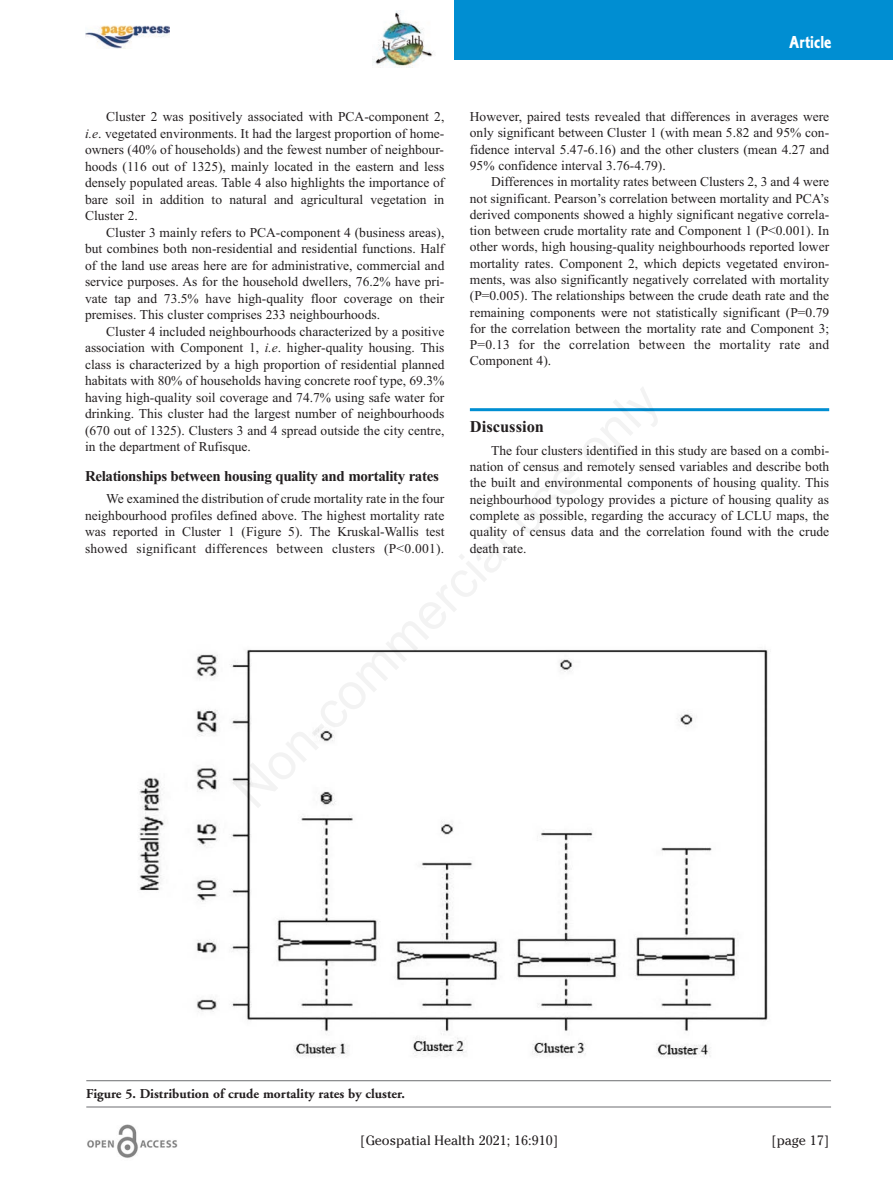
<style>
.page{position:relative;width:893px;height:1191px;background:#fff}
.page>*{position:absolute;margin:0;border:0;box-sizing:border-box;transform-origin:0 0}
.t1{font:18px "Corinthian Bold Condensed Plain";color:#fff}
.t2{font:700 16.5px "Times New Roman";color:#231f20}
.t3{font:700 15px "Times New Roman";letter-spacing:-.025em;color:#231f20}
.t4{font:13.5px/16.5px "Times New Roman";color:#231f20;text-align:justify}
.t5{font:700 13.5px "Adobe Garamond";color:#231f20}
.t6{font:13.5px "Cheltenham";color:#231f20}
.s1{font-style:italic}
</style>
<div class="page">
<div style="left:454px;top:0;width:439px;height:60px;background:#008ed2"></div>
<img style="left:373px;top:11px;width:60px;height:57px">
<hr style="left:470px;top:408px;width:359px;height:3px;background:#008ed2">
<img style="left:85px;top:25px;width:85px;height:24px">
<img style="left:87px;top:1124px;width:91px;height:34px">
<hr style="left:86px;top:1080px;width:745px;height:1px;background:#6c6d70">
<hr style="left:86px;top:1106px;width:745px;height:1px;background:#6c6d70">
<img style="left:138px;top:649px;width:630px;height:408px">
<h1 class="t1" style="left:789px;top:36px;width:44px">Article</h1>
<p class="t4" style="left:85px;top:108px;width:361px;text-indent:21px">Cluster 2 was positively associated with PCA-component 2, <span class="s1">i.e</span>. vegetated environments. It had the largest proportion of home&shy;owners (40% of households) and the fewest number of neighbour&shy;hoods (116 out of 1325), mainly located in the eastern and less densely populated areas. Table 4 also highlights the importance of bare soil in addition to natural and agricultural vegetation in Cluster 2.</p>
<p class="t4" style="left:85px;top:224px;width:361px;text-indent:21px">Cluster 3 mainly refers to PCA-component 4 (business areas), but combines both non-residential and residential functions. Half of the land use areas here are for administrative, commercial and service purposes. As for the household dwellers, 76.2% have pri&shy;vate tap and 73.5% have high-quality floor coverage on their premises. This cluster comprises 233 neighbourhoods.</p>
<p class="t4" style="left:85px;top:323px;width:361px;text-indent:21px">Cluster 4 included neighbourhoods characterized by a positive association with Component 1, <span class="s1">i.e</span>. higher-quality housing. This class is characterized by a high proportion of residential planned habitats with 80% of households having concrete roof type, 69.3% having high-quality soil coverage and 74.7% using safe water for drinking. This cluster had the largest number of neighbourhoods (670 out of 1325). Clusters 3 and 4 spread outside the city centre, in the department of Rufisque.</p>
<p class="t3" style="left:85px;top:467px;width:355px">Relationships between housing quality and mortality rates</p>
<p class="t4" style="left:85px;top:490px;width:361px;text-indent:21px">We examined the distribution of crude mortality rate in the four neighbourhood profiles defined above. The highest mortality rate was reported in Cluster 1 (Figure 5). The Kruskal-Wallis test showed significant differences between clusters (P&lt;0.001).</p>
<p class="t4" style="left:470px;top:108px;width:361px">However, paired tests revealed that differences in averages were only significant between Cluster 1 (with mean 5.82 and 95% con&shy;fidence interval 5.47-6.16) and the other clusters (mean 4.27 and 95% confidence interval 3.76-4.79).</p>
<p class="t4" style="left:470px;top:173px;width:361px;text-indent:21px">Differences in mortality rates between Clusters 2, 3 and 4 were not significant. Pearson’s correlation between mortality and PCA’s derived components showed a highly significant negative correla&shy;tion between crude mortality rate and Component 1 (P&lt;0.001). In other words, high housing-quality neighbourhoods reported lower mortality rates. Component 2, which depicts vegetated environ&shy;ments, was also significantly negatively correlated with mortality (P=0.005). The relationships between the crude death rate and the remaining components were not statistically significant (P=0.79 for the correlation between the mortality rate and Component 3; P=0.13 for the correlation between the mortality rate and Component 4).</p>
<p class="t2" style="left:470px;top:417px;width:76px">Discussion</p>
<p class="t4" style="left:470px;top:442px;width:361px;text-indent:21px">The four clusters identified in this study are based on a combi&shy;nation of census and remotely sensed variables and describe both the built and environmental components of housing quality. This neighbourhood typology provides a picture of housing quality as complete as possible, regarding the accuracy of LCLU maps, the quality of census data and the correlation found with the crude death rate.</p>
<p class="t5" style="left:86px;top:1088px;width:320px">Figure 5. Distribution of crude mortality rates by cluster.</p>
<p class="t6" style="left:360px;top:1132px;width:199px">[Geospatial Health 2021; 16:910]</p>
<p class="t6" style="left:771px;top:1132px;width:59px">[page 17]</p>
</div>
